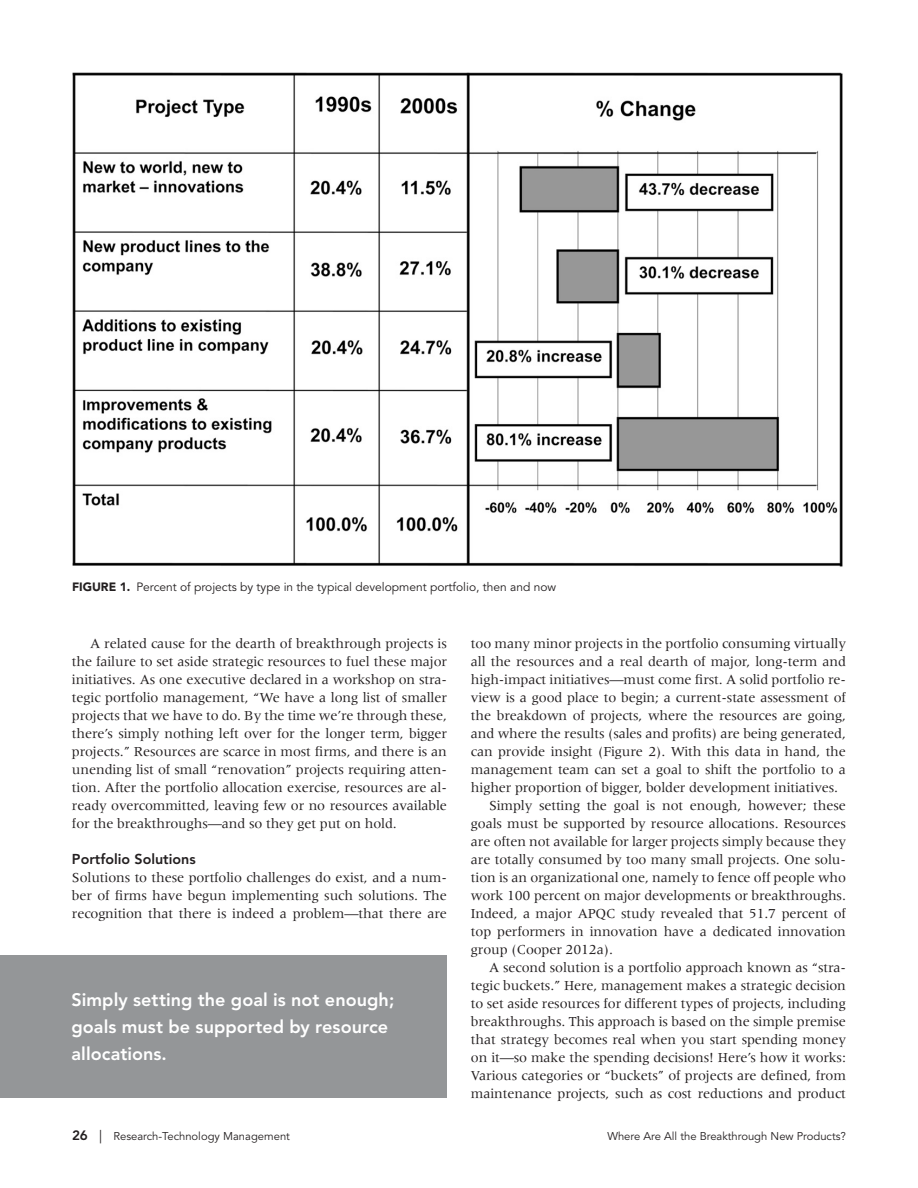
<style>
.page{position:relative;width:918px;height:1188px;background:#fff}
.page>*{position:absolute;margin:0;border:0;box-sizing:border-box;transform-origin:0 0}
.t1{font:800 18px/27px "Avenir";color:#fff}
.t2{font:14.25px/18px "Meridien";letter-spacing:-.01em;color:#231f20;text-align:justify}
.t3{font:800 14.25px "Avenir";color:#231f20}
.t4{font:12px "Avenir";color:#231f20}
.t5{font:11.25px "Avenir";color:#231f20}
.s1{font-weight:900}
.s2{font-weight:800;font-size:13.5px}
.s3{font-size:13.5px}
</style>
<div class="page">
<img style="left:72px;top:72px;width:771px;height:495px">
<div style="left:0;top:956px;width:447px;height:142px;background:#949698"></div>
<p class="t4" style="left:72px;top:582px;width:486px"><span class="s1">FIGURE 1 .</span> Percent of projects by type in the typical development portfolio, then and now</p>
<p class="t2" style="left:72px;top:635px;width:377px;text-indent:18px">A related cause for the dearth of breakthrough projects is the failure to set aside strategic resources to fuel these major initiatives. As one executive declared in a workshop on stra&shy;tegic portfolio management, “We have a long list of smaller projects that we have to do. By the time we’re through these, there’s simply nothing left over for the longer term, bigger projects.” Resources are scarce in most firms, and there is an unending list of small “renovation” projects requiring atten&shy;tion. After the portfolio allocation exercise, resources are al&shy;ready overcommitted, leaving few or no resources available for the breakthroughs—and so they get put on hold.</p>
<p class="t3" style="left:72px;top:853px;width:125px">Portfolio Solutions</p>
<p class="t2" style="left:72px;top:869px;width:377px">Solutions to these portfolio challenges do exist, and a num&shy;ber of firms have begun implementing such solutions. The recognition that there is indeed a problem—that there are</p>
<p class="t1" style="left:72px;top:988px;width:325px">Simply setting the goal is not enough; goals must be supported by resource allocations.</p>
<p class="t2" style="left:471px;top:635px;width:377px">too many minor projects in the portfolio consuming virtually</p>
<p class="t2" style="left:471px;top:653px;width:377px">all the resources and a real dearth of major, long-term and</p>
<p class="t2" style="left:471px;top:671px;width:377px">high-impact initiatives—must come first. A solid portfolio re-</p>
<p class="t2" style="left:471px;top:689px;width:377px">view is a good place to begin; a current-state assessment of</p>
<p class="t2" style="left:471px;top:708px;width:377px">the breakdown of projects, where the resources are going,</p>
<p class="t2" style="left:471px;top:726px;width:377px">and where the results (sales and profits) are being generated,</p>
<p class="t2" style="left:471px;top:744px;width:377px">can provide insight ( Figure 2 ). With this data in hand, the</p>
<p class="t2" style="left:471px;top:762px;width:377px">management team can set a goal to shift the portfolio to a</p>
<p class="t2" style="left:471px;top:780px;width:369px">higher proportion of bigger, bolder development initiatives.</p>
<p class="t2" style="left:489px;top:798px;width:359px">Simply setting the goal is not enough, however; these</p>
<p class="t2" style="left:471px;top:816px;width:376px">goals must be supported by resource allocations. Resources</p>
<p class="t2" style="left:471px;top:834px;width:377px">are often not available for larger projects simply because they</p>
<p class="t2" style="left:471px;top:852px;width:377px">are totally consumed by too many small projects. One solu-</p>
<p class="t2" style="left:471px;top:870px;width:377px">tion is an organizational one, namely to fence off people who</p>
<p class="t2" style="left:471px;top:888px;width:377px">work 100 percent on major developments or breakthroughs.</p>
<p class="t2" style="left:471px;top:906px;width:377px">Indeed, a major APQC study revealed that 51.7 percent of</p>
<p class="t2" style="left:471px;top:924px;width:376px">top performers in innovation have a dedicated innovation</p>
<p class="t2" style="left:471px;top:942px;width:144px">group ( Cooper 2012a ).</p>
<p class="t2" style="left:489px;top:960px;width:359px">A second solution is a portfolio approach known as “stra-</p>
<p class="t2" style="left:471px;top:978px;width:377px">tegic buckets.” Here, management makes a strategic decision</p>
<p class="t2" style="left:471px;top:996px;width:377px">to set aside resources for different types of projects, including</p>
<p class="t2" style="left:471px;top:1014px;width:376px">breakthroughs. This approach is based on the simple premise</p>
<p class="t2" style="left:471px;top:1032px;width:376px">that strategy becomes real when you start spending money</p>
<p class="t2" style="left:471px;top:1050px;width:377px">on it—so make the spending decisions! Here’s how it works:</p>
<p class="t2" style="left:471px;top:1068px;width:377px">Various categories or “buckets” of projects are defined, from</p>
<p class="t2" style="left:471px;top:1086px;width:377px">maintenance projects, such as cost reductions and product</p>
<p class="t5" style="left:72px;top:1132px;width:220px"><span class="s2">26</span> <span class="s3">|</span> Research-Technology Management</p>
<p class="t5" style="left:607px;top:1132px;width:240px">Where Are All the Breakthrough New Products?</p>
</div>
